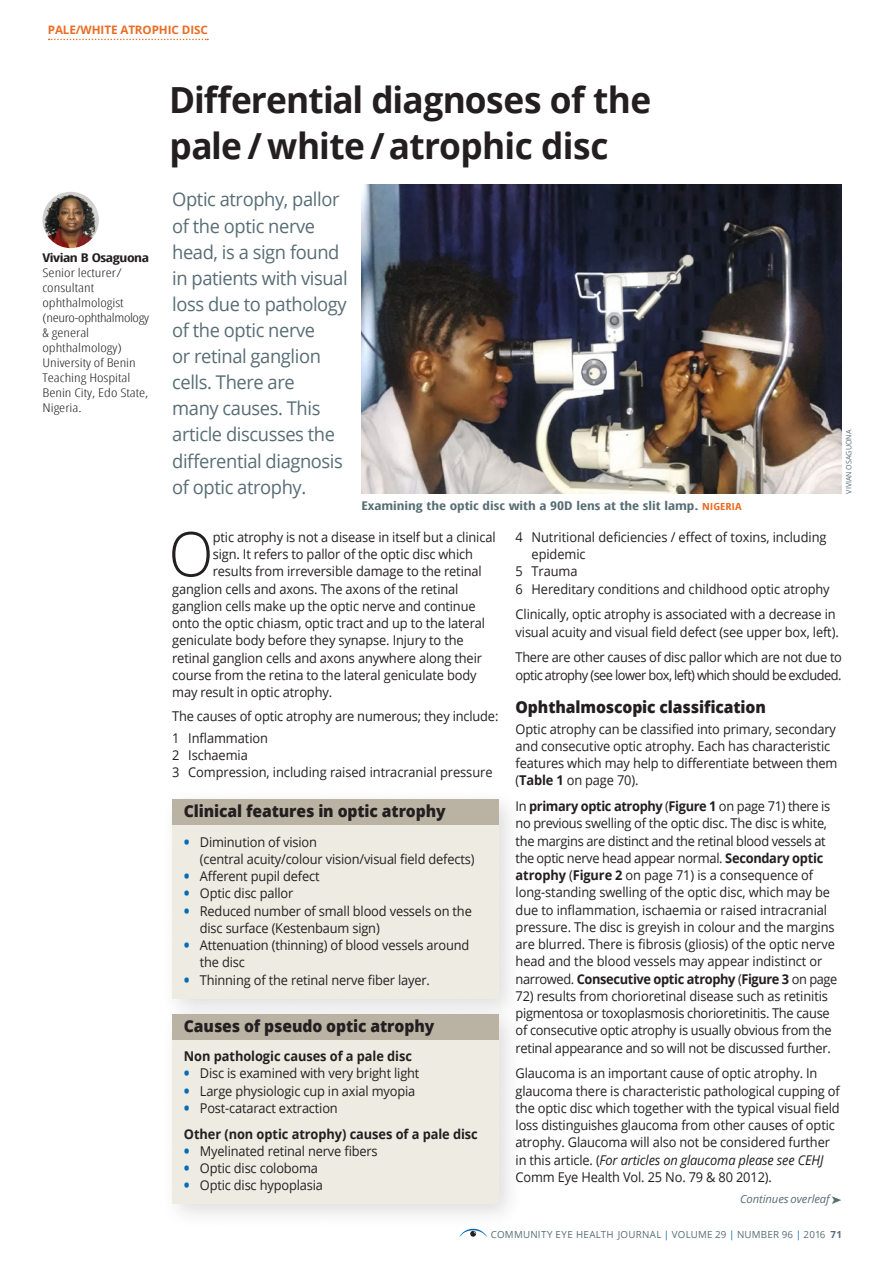
<style>
.page{position:relative;width:893px;height:1263px;background:#fff}
.page>*{position:absolute;margin:0;border:0;box-sizing:border-box;transform-origin:0 0}
.t1{font:300 61.8px "Open Sans";color:#231f20;scale:.95 1}
.t2{font:700 36px/46.5px "Open Sans";letter-spacing:-.02em;color:#231f20}
.t3{font:18.9px/26.1px "Open Sans";letter-spacing:-.02em;color:#586d75}
.t4{font:800 16.5px "Open Sans";letter-spacing:-.005em;color:#231f20;scale:.95 1}
.t5{font:13.5px/17.2px "Open Sans";letter-spacing:-.01em;color:#231f20;scale:.95 1}
.t6{font:13.5px/17.2px "Open Sans";letter-spacing:-.045em;color:#231f20;scale:.95 1}
.t7{font:700 13.5px/25.7px "Open Sans";letter-spacing:-.005em;color:#231f20;scale:.95 1}
.t8{font:300 condensed 12px/15px "Open Sans";color:#231f20;scale:1.3 1}
.t9{font:700 condensed 12px "Open Sans";color:#586d75;scale:1.26 1}
.t10{font:700 condensed 12px "Open Sans";letter-spacing:-.03em;color:#231f20;scale:1.3 1}
.t11{font:700 11.7px "Open Sans";letter-spacing:-.005em;color:#e96d24}
.t12{font:italic 11.25px "Open Sans";letter-spacing:-.005em;color:#586d75}
.t13{font:9.75px "Open Sans";letter-spacing:.025em;color:#586d75}
.t14{font:7.5px "Open Sans";color:#586d75;scale:.95 1}
.s1{font-size:9.75px;color:#e96d24}
.s2{font-weight:700;font-size:16.5px;color:#006cb7}
.s3{font-size:16.5px;color:#006cb7}
.s4{font-weight:400}
.s5{font-weight:700}
.s6{font-style:italic}
.s7{color:#006cb7}
</style>
<div class="page">
<div style="left:159px;top:786px;width:366px;height:239px;background:#231f20;opacity:.15"></div>
<div style="left:172px;top:799px;width:327px;height:200px;background:#eeebe2"></div>
<div style="left:172px;top:799px;width:327px;height:25px;background:#bab3a3"></div>
<div style="left:159px;top:1001px;width:366px;height:229px;background:#231f20;opacity:.15"></div>
<div style="left:172px;top:1014px;width:327px;height:189px;background:#eeebe2"></div>
<div style="left:172px;top:1014px;width:327px;height:25px;background:#bab3a3"></div>
<svg style="left:458px;top:1229px;width:30px;height:8px"></svg>
<img style="left:361px;top:184px;width:481px;height:310px">
<svg style="left:49px;top:39px;width:159px;height:1px"></svg>
<img style="left:43px;top:192px;width:56px;height:56px;border-radius:28px">
<p class="t11" style="left:48px;top:22px;width:161px">PALE/WHITE ATROPHIC DISC</p>
<p class="t10" style="left:43px;top:249px;width:83px">Vivian B Osaguona</p>
<p class="t8" style="left:43px;top:265px;width:83px">Senior lecturer / consultant ophthalmologist (neuro-ophthalmology &amp; general ophthalmology)<br>University of Benin<br>Teaching Hospital<br>Benin City, Edo State,<br>Nigeria.</p>
<h2 class="t2" style="left:169px;top:75px;width:484px">Differential diagnoses of the pale / white / atrophic disc</h2>
<p class="t3" style="left:172px;top:186px;width:177px">Optic atrophy, pallor of the optic nerve head, is a sign found in patients with visual loss due to pathology of the optic nerve<br>or retinal ganglion cells. There are<br>many causes. This article discusses the differential diagnosis of optic atrophy.</p>
<p class="t9" style="left:361px;top:497px;width:303px">Examining the optic disc with a 90D lens at the slit lamp. <span class="s1">NIGERIA</span></p>
<p class="t14" style="left:843px;top:494px;width:69px;rotate:-90deg">VIVIAN OSAGUONA</p>
<h1 class="t1" style="left:169px;top:512px;width:49px">O</h1>
<p class="t5" style="left:213px;top:528px;width:299px">ptic atrophy is not a disease in itself but a clinical</p>
<p class="t5" style="left:213px;top:545px;width:275px">sign. It refers to pallor of the optic disc which</p>
<p class="t5" style="left:213px;top:562px;width:285px">results from irreversible damage to the retinal</p>
<p class="t5" style="left:172px;top:580px;width:303px">ganglion cells and axons. The axons of the retinal</p>
<p class="t5" style="left:172px;top:597px;width:321px">ganglion cells make up the optic nerve and continue</p>
<p class="t5" style="left:172px;top:614px;width:331px">onto the optic chiasm, optic tract and up to the lateral</p>
<p class="t5" style="left:172px;top:631px;width:308px">geniculate body before they synapse. Injury to the</p>
<p class="t5" style="left:172px;top:649px;width:328px">retinal ganglion cells and axons anywhere along their</p>
<p class="t5" style="left:172px;top:666px;width:322px">course from the retina to the lateral geniculate body</p>
<p class="t5" style="left:172px;top:683px;width:170px">may result in optic atrophy.</p>
<p class="t5" style="left:172px;top:705px;width:345px;line-height:21.1px">The causes of optic atrophy are numerous; they include:<br>1 Inflammation</p>
<p class="t5" style="left:172px;top:746px;width:339px">2 Ischaemia<br>3 Compression, including raised intracranial pressure</p>
<p class="t4" style="left:184px;top:799px;width:277px">Clinical features in optic atrophy</p>
<p class="t5" style="left:200px;top:833px;width:291px;text-indent:-16px"><span class="s2">•</span> Diminution of vision<br>(central acuity/colour vision/visual field defects)</p>
<p class="t5" style="left:184px;top:867px;width:144px"><span class="s2">•</span> Afferent pupil defect</p>
<p class="t5" style="left:184px;top:884px;width:117px"><span class="s2">•</span> Optic disc pallor</p>
<p class="t5" style="left:200px;top:902px;width:288px;text-indent:-16px"><span class="s2">•</span> Reduced number of small blood vessels on the disc surface (Kestenbaum sign)</p>
<p class="t5" style="left:200px;top:936px;width:285px;text-indent:-16px"><span class="s2">•</span> Attenuation (thinning) of blood vessels around the disc</p>
<p class="t5" style="left:184px;top:971px;width:260px"><span class="s2">•</span> Thinning of the retinal nerve fiber layer.</p>
<p class="t4" style="left:184px;top:1013px;width:265px">Causes of pseudo optic atrophy</p>
<p class="t7" style="left:184px;top:1043px;width:242px">Non pathologic causes of a pale disc</p>
<p class="t5" style="left:184px;top:1064px;width:249px"><span class="s2">•</span> Disc is examined with very bright light</p>
<p class="t5" style="left:184px;top:1082px;width:245px"><span class="s2">•</span> Large physiologic cup in axial myopia</p>
<p class="t7" style="left:184px;top:1095px;width:311px"><span class="s3">•</span> <span class="s4">Post-cataract extraction<br></span>Other (non optic atrophy) causes of a pale disc</p>
<p class="t5" style="left:184px;top:1142px;width:205px"><span class="s2">•</span> Myelinated retinal nerve fibers</p>
<p class="t5" style="left:184px;top:1159px;width:143px"><span class="s2">•</span> Optic disc coloboma</p>
<p class="t5" style="left:184px;top:1176px;width:148px"><span class="s2">•</span> Optic disc hypoplasia</p>
<p class="t5" style="left:516px;top:528px;width:329px">4 Nutritional deficiencies / effect of toxins, including</p>
<p class="t5" style="left:531px;top:545px;width:59px">epidemic</p>
<p class="t5" style="left:516px;top:562px;width:67px">5 Trauma</p>
<p class="t5" style="left:516px;top:580px;width:332px">6 Hereditary conditions and childhood optic atrophy</p>
<p class="t5" style="left:516px;top:605px;width:342px">Clinically, optic atrophy is associated with a decrease in visual acuity and visual field defect (see upper box, left).</p>
<p class="t6" style="left:516px;top:648px;width:345px">There are other causes of disc pallor which are not due to optic atrophy (see lower box, left) which should be excluded.</p>
<p class="t4" style="left:516px;top:695px;width:265px">Ophthalmoscopic classification</p>
<p class="t5" style="left:516px;top:720px;width:340px">Optic atrophy can be classified into primary, secondary and consecutive optic atrophy. Each has characteristic features which may help to differentiate between them (<span class="s5">Table 1</span> on page 70).</p>
<p class="t5" style="left:516px;top:797px;width:340px">In <span class="s5">primary optic atrophy</span> (<span class="s5">Figure 1</span> on page 71) there is no previous swelling of the optic disc. The disc is white, the margins are distinct and the retinal blood vessels at the optic nerve head appear normal. <span class="s5">Secondary optic atrophy</span> (<span class="s5">Figure 2</span> on page 71) is a consequence of long-standing swelling of the optic disc, which may be due to inflammation, ischaemia or raised intracranial pressure. The disc is greyish in colour and the margins are blurred. There is fibrosis (gliosis) of the optic nerve head and the blood vessels may appear indistinct or narrowed. <span class="s5">Consecutive optic atrophy</span> (<span class="s5">Figure 3</span> on page</p>
<p class="t5" style="left:516px;top:987px;width:334px">72) results from chorioretinal disease such as retinitis pigmentosa or toxoplasmosis chorioretinitis. The cause of consecutive optic atrophy is usually obvious from the retinal appearance and so will not be discussed further.</p>
<p class="t5" style="left:516px;top:1064px;width:343px">Glaucoma is an important cause of optic atrophy. In glaucoma there is characteristic pathological cupping of the optic disc which together with the typical visual field loss distinguishes glaucoma from other causes of optic atrophy. Glaucoma will also not be considered further in this article. (<span class="s6">For articles on glaucoma please see CEHJ </span>Comm Eye Health Vol. 25 No. 79 &amp; 80 2012).</p>
<p class="t12" style="left:740px;top:1192px;width:103px">Continues overleaf ➤</p>
<p class="t13" style="left:491px;top:1228px;width:352px">COMMUNITY EYE HEALTH JOURNAL <span class="s7">|</span> VOLUME 29 <span class="s7">|</span> NUMBER 96 <span class="s7">|</span> 2016 <span class="s5">71</span></p>
</div>
